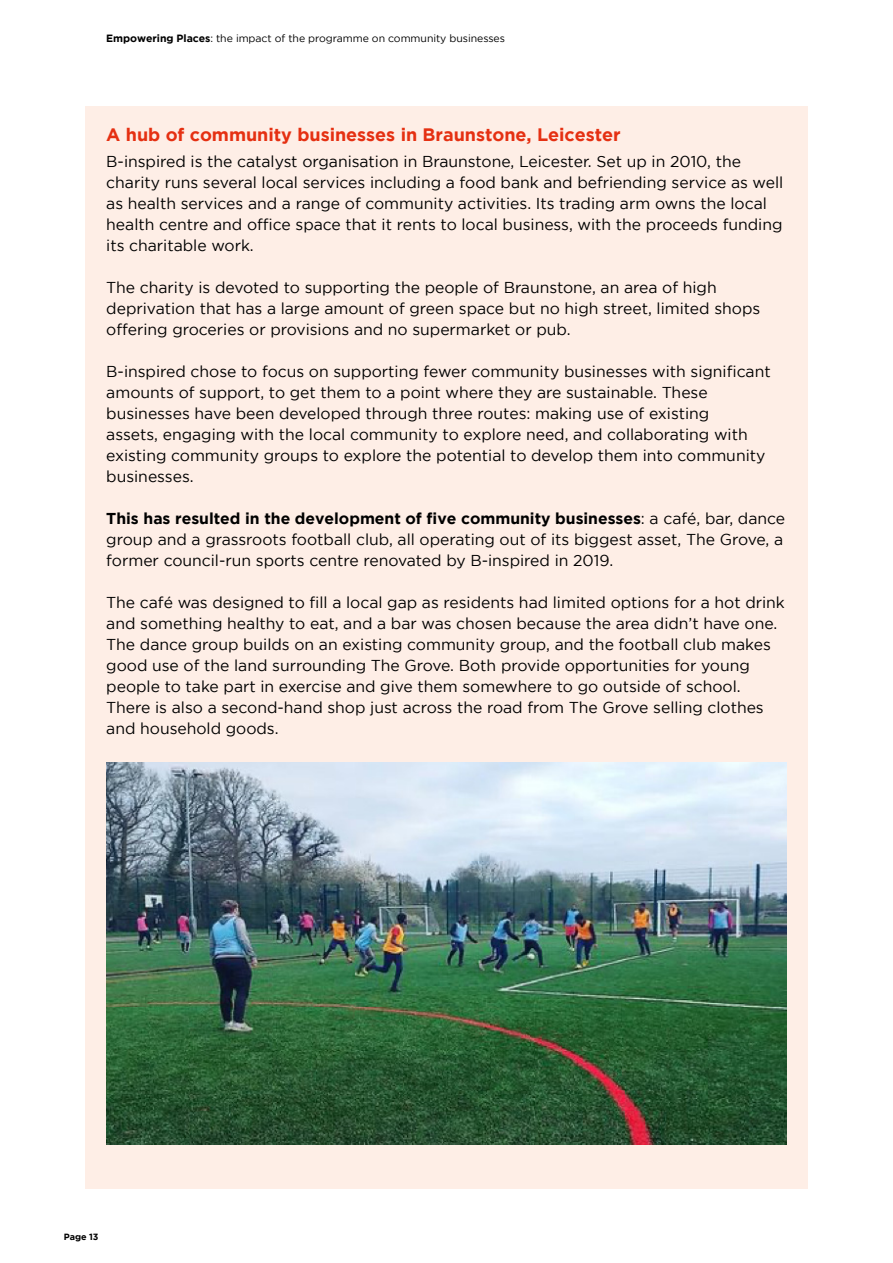
<style>
.page{position:relative;width:893px;height:1263px;background:#fff}
.page>*{position:absolute;margin:0;border:0;box-sizing:border-box;transform-origin:0 0}
.t1{font:700 18px "Gotham";color:#e53012}
.t2{font:15.75px/21px "Gotham";color:#000}
.t3{font:10.5px "Gotham";letter-spacing:-.005em;color:#000}
.t4{font:700 9px "Gotham";letter-spacing:-.005em;color:#000}
.s1{font-weight:700}
</style>
<div class="page">
<div style="left:85px;top:106px;width:723px;height:1082px;background:#feeee6"></div>
<img style="left:106px;top:762px;width:681px;height:383px">
<p class="t3" style="left:106px;top:32px;width:400px"><span class="s1">Empowering Places</span>: the impact of the programme on community businesses</p>
<p class="t1" style="left:106px;top:124px;width:516px">A hub of community businesses in Braunstone, Leicester</p>
<p class="t2" style="left:106px;top:151px;width:678px">B-inspired is the catalyst organisation in Braunstone, Leicester. Set up in 2010, the charity runs several local services including a food bank and befriending service as well as health services and a range of community activities. Its trading arm owns the local health centre and office space that it rents to local business, with the proceeds funding its charitable work.</p>
<p class="t2" style="left:106px;top:277px;width:655px">The charity is devoted to supporting the people of Braunstone, an area of high deprivation that has a large amount of green space but no high street, limited shops offering groceries or provisions and no supermarket or pub.</p>
<p class="t2" style="left:106px;top:361px;width:666px">B-inspired chose to focus on supporting fewer community businesses with significant amounts of support, to get them to a point where they are sustainable. These businesses have been developed through three routes: making use of existing<br>assets, engaging with the local community to explore need, and collaborating with existing community groups to explore the potential to develop them into community businesses.</p>
<p class="t2" style="left:106px;top:508px;width:680px"><span class="s1">This has resulted in the development of five community businesses</span>: a café, bar, dance group and a grassroots football club, all operating out of its biggest asset, The Grove, a former council-run sports centre renovated by B-inspired in 2019.</p>
<p class="t2" style="left:106px;top:592px;width:680px">The café was designed to fill a local gap as residents had limited options for a hot drink and something healthy to eat, and a bar was chosen because the area didn’t have one.<br>The dance group builds on an existing community group, and the football club makes good use of the land surrounding The Grove. Both provide opportunities for young people to take part in exercise and give them somewhere to go outside of school.<br>There is also a second-hand shop just across the road from The Grove selling clothes and household goods.</p>
<p class="t4" style="left:64px;top:1231px;width:36px">Page 13</p>
</div>
